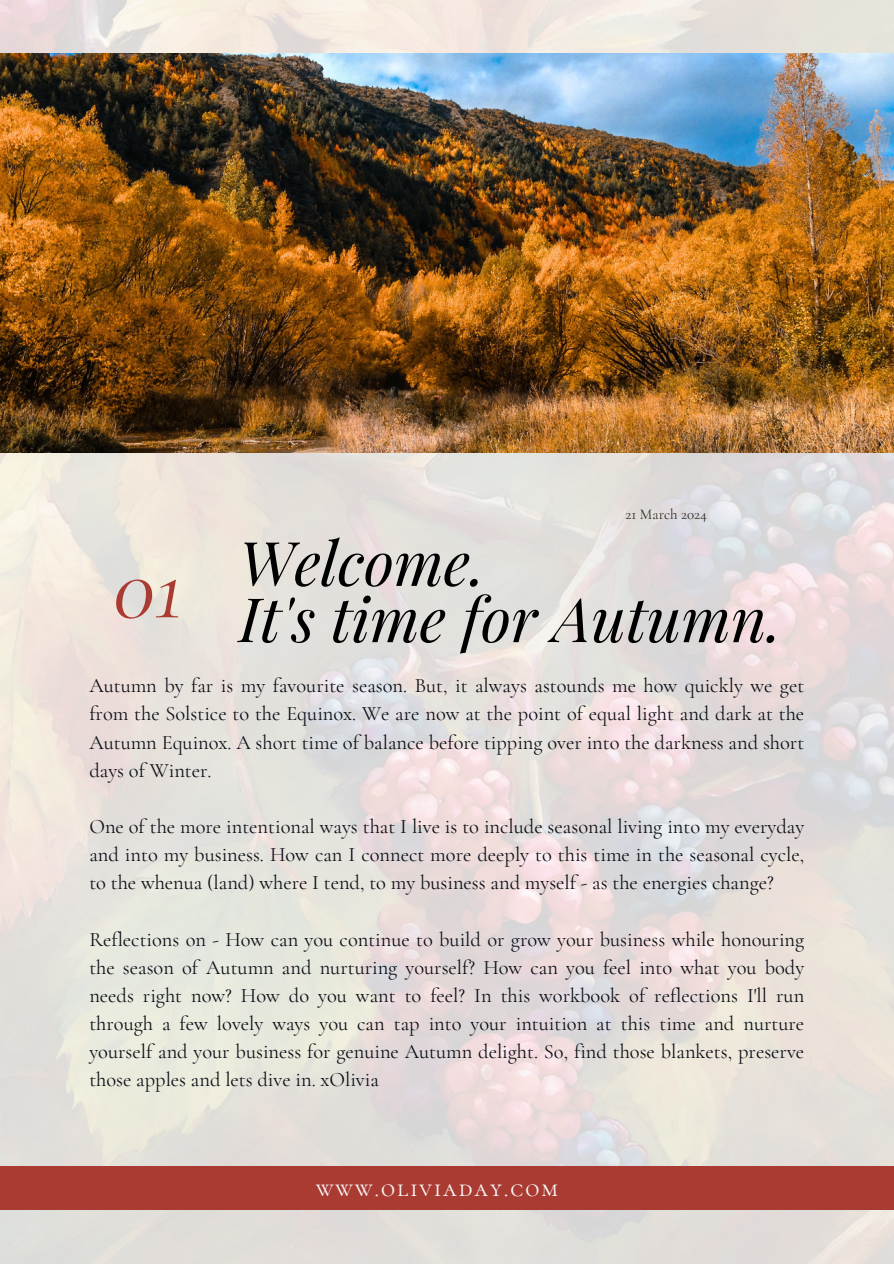
<style>
.page{position:relative;width:894px;height:1264px;background:#fff}
.page>*{position:absolute;margin:0;border:0;box-sizing:border-box;transform-origin:0 0}
.t1{font:italic 94.8px "Cormorant Garamond";color:#aa3b33}
.t2{font:italic 61.2px/56.2px "Playfair Display";color:#000}
.t3{font:24.3px "Cormorant SC";letter-spacing:.08em;color:#fafafa}
.t4{font:20.4px/28.2px "Cormorant Garamond";color:#0c0f17;text-align:justify}
.t5{font:14.85px "Cormorant Garamond";color:#312a25}
</style>
<div class="page">
<img style="left:0;top:0;width:893px;height:1263px">
<img style="left:0;top:54px;width:893px;height:398px">
<div style="left:0;top:1166px;width:893px;height:44px;background:#aa3b33"></div>
<h3 class="t1" style="left:113px;top:530px;width:71px">01</h3>
<h3 class="t5" style="left:625px;top:505px;width:83px">21 March 2024</h3>
<p class="t2" style="left:239px;top:532px;width:543px">Welcome.<br>It's time for Autumn.</p>
<p class="t4" style="left:89px;top:671px;width:716px">Autumn by far is my favourite season. But, it always astounds me how quickly we get from the Solstice to the Equinox. We are now at the point of equal light and dark at the Autumn Equinox. A short time of balance before tipping over into the darkness and short days of Winter.</p>
<p class="t4" style="left:89px;top:812px;width:716px">One of the more intentional ways that I live is to include seasonal living into my everyday and into my business. How can I connect more deeply to this time in the seasonal cycle, to the whenua (land) where I tend, to my business and myself - as the energies change?</p>
<h1 class="t4" style="left:89px;top:924px;width:716px">Reflections on - How can you continue to build or grow your business while honouring the season of Autumn and nurturing yourself? How can you feel into what you body needs right now? How do you want to feel? In this workbook of reflections I'll run through a few lovely ways you can tap into your intuition at this time and nurture yourself and your business for genuine Autumn delight. So, find those blankets, preserve those apples and lets dive in. xOlivia</h1>
<h3 class="t3" style="left:316px;top:1173px;width:244px">www.oliviaday.com</h3>
</div>
